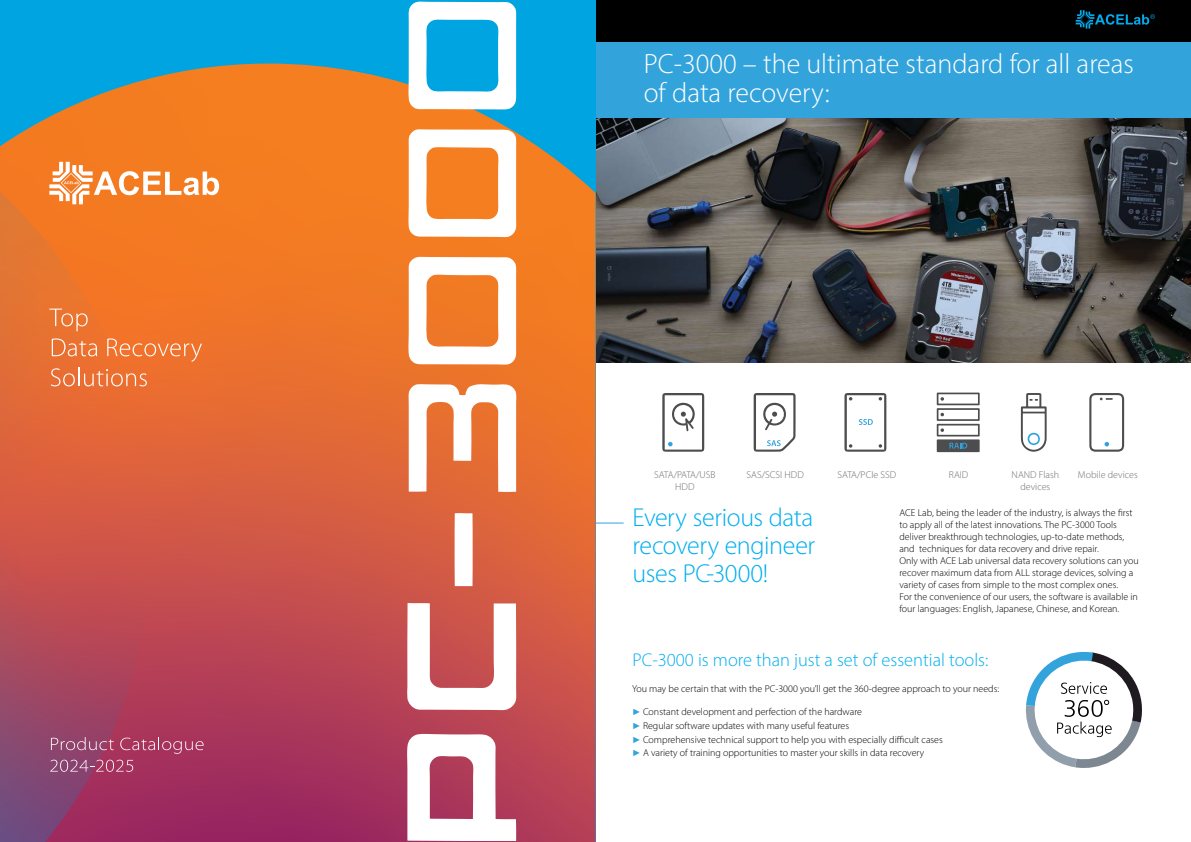
<style>
.page{position:relative;width:1191px;height:842px;background:#fff}
.page>*{position:absolute;margin:0;border:0;box-sizing:border-box;transform-origin:0 0}
.t1{font:28px/29px "Myriad Variable Concept";color:#fff}
.t2{font:300 26px/28px "Myriad Pro";letter-spacing:-.02em;color:#00aeef;text-align:justify}
.t3{font:18.5px "Myriad Variable Concept";color:#00aeef}
.t4{font:10px/12px "Myriad Variable Concept";color:#000}
.t5{font:300 10px/13.8px "Myriad Pro";color:#000}
.t6{font:10px/12px "Myriad Variable Concept";color:#6d6e71;text-align:center}
.t7{font:10px/12px "Myriad Variable Concept";letter-spacing:-.035em;color:#6d6e71;text-align:center}
.s1{font-family:"Arial";font-weight:700;font-size:9px;color:#33a3dc}
</style>
<div class="page">
<div style="left:595px;top:0;width:596px;height:43px;background:#000"></div>
<svg style="left:1075px;top:10px;width:80px;height:19px"></svg>
<img style="left:595px;top:118px;width:596px;height:245px">
<svg style="left:1025px;top:651px;width:117px;height:117px"></svg>
<div style="left:595px;top:43px;width:596px;height:75px;background:#33a3dc"></div>
<svg style="left:596px;top:522px;width:27px;height:1px"></svg>
<svg style="left:1089px;top:393px;width:35px;height:59px"></svg>
<svg style="left:1021px;top:393px;width:25px;height:59px"></svg>
<svg style="left:753px;top:393px;width:42px;height:59px"></svg>
<svg style="left:662px;top:393px;width:42px;height:59px"></svg>
<svg style="left:844px;top:393px;width:42px;height:59px"></svg>
<svg style="left:936px;top:393px;width:43px;height:43px"></svg>
<div style="left:936px;top:439px;width:43px;height:13px;background:#4d4d4f"></div>
<svg style="left:949px;top:443px;width:18px;height:6px"></svg>
<div style="left:0;top:0;width:595px;height:842px;background:#00a4e0"></div>
<svg style="left:0;top:64px;width:595px;height:778px;background:#cb6443"></svg>
<svg style="left:0;top:192px;width:152px;height:650px;background:#c85847"></svg>
<svg style="left:49px;top:162px;width:170px;height:42px;background:#f7a05f"></svg>
<svg style="left:406px;top:1px;width:110px;height:840px;background:#dcaa98"></svg>
<svg style="left:49px;top:309px;width:39px;height:22px"></svg>
<svg style="left:52px;top:338px;width:45px;height:18px"></svg>
<svg style="left:107px;top:338px;width:95px;height:24px;background:#f18446"></svg>
<svg style="left:51px;top:368px;width:96px;height:18px;background:#ee8754"></svg>
<svg style="left:51px;top:737px;width:63px;height:13px"></svg>
<svg style="left:120px;top:737px;width:84px;height:17px"></svg>
<svg style="left:50px;top:760px;width:83px;height:12px"></svg>
<h1 class="t1" style="left:643px;top:49px;width:492px">PC-3000 – the ultimate standard for all areas of data recovery:</h1>
<p class="t7" style="left:654px;top:469px;width:63px">SATA/PATA/USB<br>HDD</p>
<p class="t6" style="left:746px;top:469px;width:59px">SAS/SCSI HDD</p>
<p class="t6" style="left:837px;top:469px;width:60px">SATA/PCIe SSD</p>
<p class="t6" style="left:949px;top:469px;width:21px">RAID</p>
<p class="t6" style="left:1011px;top:469px;width:49px">NAND Flash devices</p>
<p class="t6" style="left:1077px;top:469px;width:61px">Mobile devices</p>
<h2 class="t2" style="left:632px;top:504px;width:184px">Every serious data recovery engineer uses PC-3000!</h2>
<p class="t4" style="left:899px;top:507px;width:241px">ACE Lab, being the leader of the industry, is always the first to apply all of the latest innovations. The PC-3000 Tools deliver breakthrough technologies, up-to-date methods, and techniques for data recovery and drive repair.<br>Only with ACE Lab universal data recovery solutions can you recover maximum data from ALL storage devices, solving a variety of cases from simple to the most complex ones.<br>For the convenience of our users, the software is available in four languages: English, Japanese, Chinese, and Korean.</p>
<h3 class="t3" style="left:632px;top:649px;width:357px">PC-3000 is more than just a set of essential tools:</h3>
<p class="t5" style="left:632px;top:682px;width:369px">You may be сertain that with the PC-3000 you’ll get the 360-degree approach to your needs:</p>
<p class="t5" style="left:632px;top:705px;width:312px"><span class="s1">►</span> Constant development and perfection of the hardware<br><span class="s1">►</span> Regular software updates with many useful features<br><span class="s1">►</span> Comprehensive technical support to help you with especially difficult cases <span class="s1">►</span> A variety of training opportunities to master your skills in data recovery</p>
</div>
